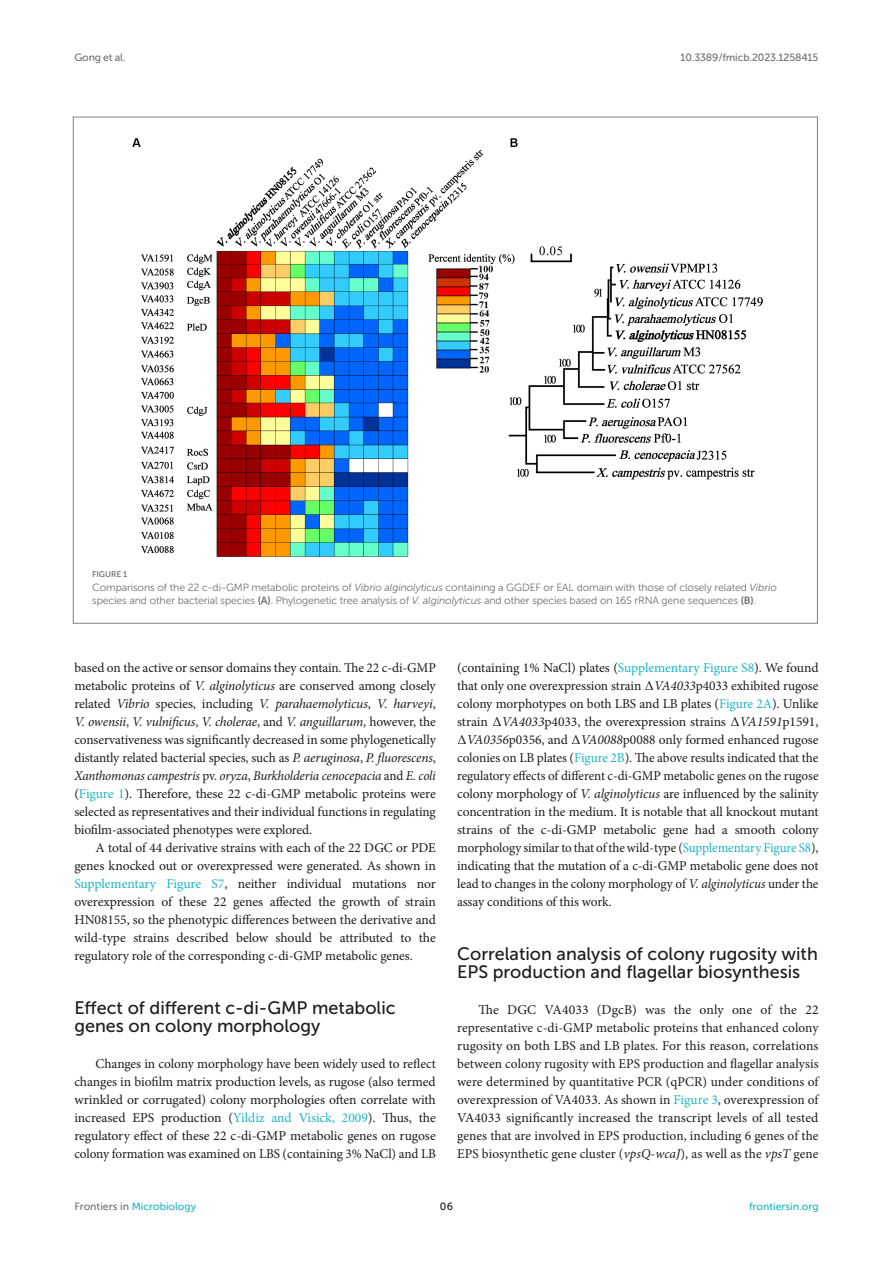
<style>
.page{position:relative;width:893px;height:1263px;background:#fff}
.page>*{position:absolute;margin:0;border:0;box-sizing:border-box;transform-origin:0 0}
.HEAD_2{font:18px/18px "Museo Sans 500";color:#1b1c1b}
.TEXT_FLUSH{font:13.5px/18px "Minion Pro";letter-spacing:-.005em;color:#1b1c1b;text-align:justify}
.TEXT{font:13.5px/18px "Minion Pro";letter-spacing:-.005em;color:#1b1c1b;text-align:justify}
.FIG_LEG{font:10.5px/13.5px "Museo Sans 300";letter-spacing:-.01em;color:#706f70}
.t1{font:10.5px "Museo Sans 500";color:#1db5c3}
.t2{font:10.5px "Museo Sans 500";letter-spacing:-.015em;color:#706f70}
.t3{font:10.5px "Museo Sans 500";color:#1b1c1b}
.FIG_HD{font:8.25px "Museo Sans 700";letter-spacing:-.01em;color:#7e7f7f}
.s1{font-style:italic}
.s2{font-family:"Museo Sans 700"}
.s3{color:#1db5c3}
.s4{font-family:"STIX General"}
.s5{color:#706f70}
</style>
<div class="page">
<img style="left:132px;top:138px;width:631px;height:419px">
<p class="t2" style="left:74px;top:51px;width:53px">Gong et al.</p>
<p class="t2" style="left:680px;top:51px;width:139px">10.3389/fmicb.2023.1258415</p>
<p class="FIG_HD" style="left:92px;top:570px;width:37px">FIGURE 1</p>
<p class="FIG_LEG" style="left:92px;top:580px;width:686px">Comparisons of the 22 c-di-GMP metabolic proteins of <span class="s1">Vibrio alginolyticus</span> containing a GGDEF or EAL domain with those of closely related <span class="s1">Vibrio </span>species and other bacterial species <span class="s2">(A)</span>. Phylogenetic tree analysis of <span class="s1">V. alginolyticus</span> and other species based on 16S rRNA gene sequences <span class="s2">(B)</span>.</p>
<p class="TEXT_FLUSH" style="left:74px;top:659px;width:363px">based on the active or sensor domains they contain. The 22 c-di-GMP metabolic proteins of <span class="s1">V. alginolyticus</span> are conserved among closely related <span class="s1">Vibrio</span> species, including <span class="s1">V. parahaemolyticus</span>, <span class="s1">V. harveyi</span>, <span class="s1">V. owensii</span>, <span class="s1">V. vulnificus</span>, <span class="s1">V. cholerae</span>, and <span class="s1">V. anguillarum</span>, however, the conservativeness was significantly decreased in some phylogenetically distantly related bacterial species, such as <span class="s1">P. aeruginosa</span>, <span class="s1">P. fluorescens</span>, <span class="s1">Xanthomonas campestris</span> pv. <span class="s1">oryza</span>, <span class="s1">Burkholderia cenocepacia</span> and <span class="s1">E. coli </span>(<span class="s3">Figure 1</span>). Therefore, these 22 c-di-GMP metabolic proteins were selected as representatives and their individual functions in regulating biofilm-associated phenotypes were explored.</p>
<p class="TEXT" style="left:74px;top:839px;width:363px;text-indent:21px">A total of 44 derivative strains with each of the 22 DGC or PDE genes knocked out or overexpressed were generated. As shown in <span class="s3">Supplementary Figure S7</span>, neither individual mutations nor overexpression of these 22 genes affected the growth of strain HN08155, so the phenotypic differences between the derivative and wild-type strains described below should be attributed to the regulatory role of the corresponding c-di-GMP metabolic genes.</p>
<p class="HEAD_2" style="left:74px;top:999px;width:323px">Effect of different c-di-GMP metabolic genes on colony morphology</p>
<p class="TEXT_FLUSH" style="left:74px;top:1055px;width:363px;text-indent:21px">Changes in colony morphology have been widely used to reflect changes in biofilm matrix production levels, as rugose (also termed wrinkled or corrugated) colony morphologies often correlate with increased EPS production (<span class="s3">Yildiz and Visick, 2009</span>). Thus, the regulatory effect of these 22 c-di-GMP metabolic genes on rugose colony formation was examined on LBS (containing 3% NaCl) and LB</p>
<p class="TEXT_FLUSH" style="left:457px;top:659px;width:363px">(containing 1% NaCl) plates (<span class="s3">Supplementary Figure S8</span>). We found that only one overexpression strain <span class="s4">∆</span><span class="s1">VA4033</span>p4033 exhibited rugose colony morphotypes on both LBS and LB plates (<span class="s3">Figure 2A</span>). Unlike strain <span class="s4">∆</span><span class="s1">VA4033</span>p4033, the overexpression strains <span class="s4">∆</span><span class="s1">VA1591</span>p1591, <span class="s4">∆</span><span class="s1">VA0356</span>p0356, and <span class="s4">∆</span><span class="s1">VA0088</span>p0088 only formed enhanced rugose colonies on LB plates (<span class="s3">Figure 2B</span>). The above results indicated that the regulatory effects of different c-di-GMP metabolic genes on the rugose colony morphology of <span class="s1">V. alginolyticus</span> are influenced by the salinity concentration in the medium. It is notable that all knockout mutant strains of the c-di-GMP metabolic gene had a smooth colony morphology similar to that of the wild-type (<span class="s3">Supplementary Figure S8</span>), indicating that the mutation of a c-di-GMP metabolic gene does not lead to changes in the colony morphology of <span class="s1">V. alginolyticus</span> under the assay conditions of this work.</p>
<p class="HEAD_2" style="left:457px;top:945px;width:362px">Correlation analysis of colony rugosity with<br>EPS production and flagellar biosynthesis</p>
<p class="TEXT_FLUSH" style="left:457px;top:1001px;width:363px;text-indent:21px">The DGC VA4033 (DgcB) was the only one of the 22 representative c-di-GMP metabolic proteins that enhanced colony rugosity on both LBS and LB plates. For this reason, correlations between colony rugosity with EPS production and flagellar analysis were determined by quantitative PCR (qPCR) under conditions of overexpression of VA4033. As shown in <span class="s3">Figure 3</span>, overexpression of VA4033 significantly increased the transcript levels of all tested genes that are involved in EPS production, including 6 genes of the EPS biosynthetic gene cluster (<span class="s1">vpsQ</span>-<span class="s1">wcaJ</span>), as well as the <span class="s1">vpsT</span> gene</p>
<p class="t1" style="left:74px;top:1200px;width:123px"><span class="s5">Frontiers in</span> Microbiology</p>
<p class="t3" style="left:440px;top:1200px;width:15px">06</p>
<p class="t1" style="left:749px;top:1200px;width:71px">frontiersin.org</p>
</div>
